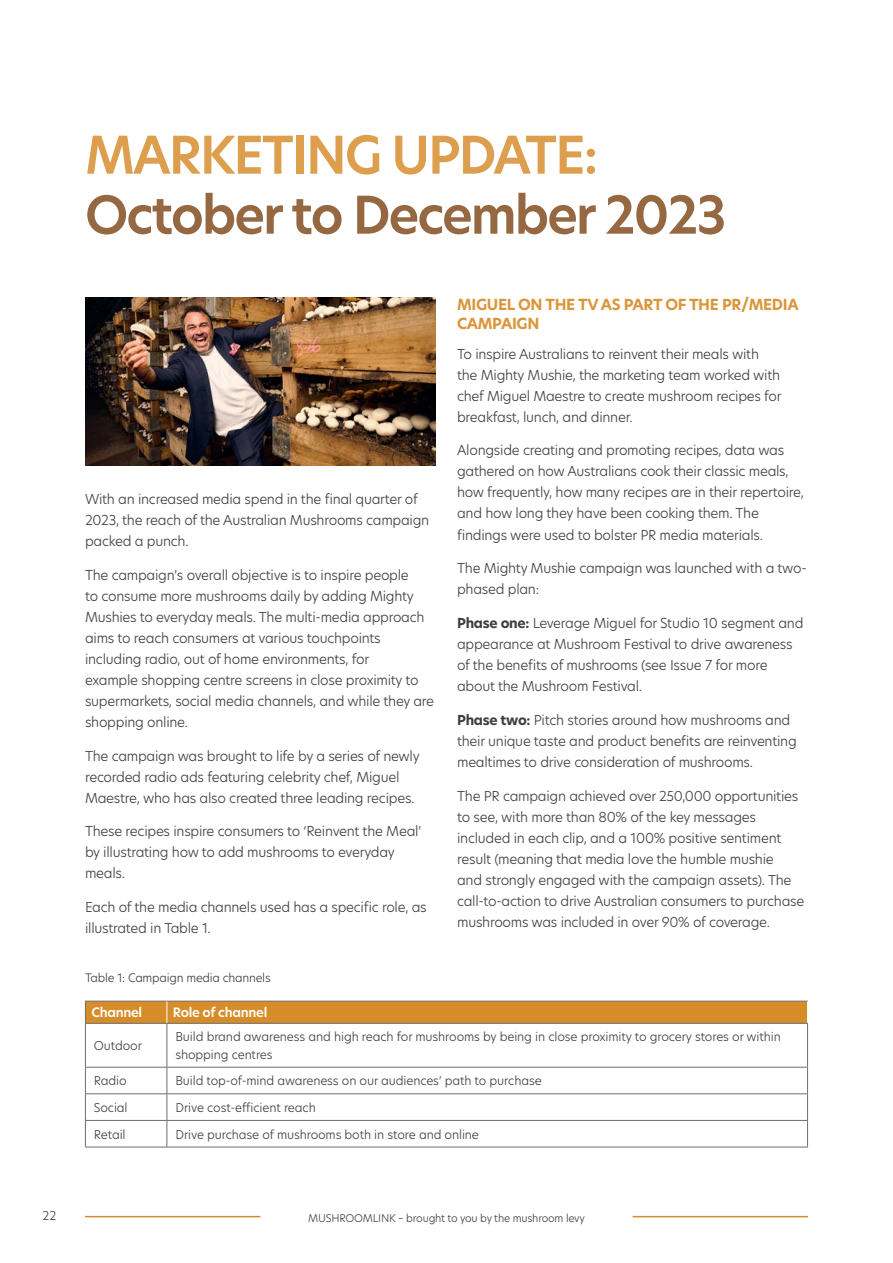
<style>
.page{position:relative;width:893px;height:1263px;background:#fff}
.page>*{position:absolute;margin:0;border:0;box-sizing:border-box;transform-origin:0 0}
.Head_2_non_cap{font:600 51px/60px "New Hero";letter-spacing:-.04em;color:#956842}
.Body_head{font:700 15px/19.5px "New Hero";letter-spacing:-.02em;color:#da963a}
.Body_copy{font:300 13.5px/21px "New Hero";letter-spacing:-.02em;color:#3e3e3f}
.Tab_sub_head{font:600 12.75px "New Hero";letter-spacing:-.02em;color:#fff}
.Table_body{font:300 12px/17.2px "New Hero";letter-spacing:-.01em;color:#3e3e3f}
.t1{font:300 11.55px "New Hero";letter-spacing:-.02em;color:#3e3e3f}
.t2{font:300 10.5px "New Hero";letter-spacing:-.02em;color:#3e3e3f}
.s1{color:#dd9f4e}
.s2{font-weight:700}
</style>
<div class="page">
<hr style="left:85px;top:1216px;width:175px;height:1px;background:#d68c29">
<hr style="left:632px;top:1216px;width:176px;height:1px;background:#d68c29">
<hr style="left:167px;top:1024px;width:1px;height:43px;background:#6c6d70">
<hr style="left:85px;top:1067px;width:82px;height:1px;background:#6c6d70">
<hr style="left:167px;top:1067px;width:641px;height:1px;background:#6c6d70">
<hr style="left:85px;top:1093px;width:82px;height:1px;background:#6c6d70">
<hr style="left:167px;top:1093px;width:641px;height:1px;background:#6c6d70">
<hr style="left:85px;top:1120px;width:82px;height:1px;background:#6c6d70">
<hr style="left:167px;top:1120px;width:641px;height:1px;background:#6c6d70">
<svg style="left:167px;top:1067px;width:1px;height:80px"></svg>
<hr style="left:85px;top:1024px;width:1px;height:43px;background:#6c6d70">
<hr style="left:807px;top:1024px;width:1px;height:43px;background:#6c6d70">
<svg style="left:85px;top:1067px;width:1px;height:80px"></svg>
<svg style="left:807px;top:1067px;width:1px;height:80px"></svg>
<hr style="left:85px;top:1147px;width:82px;height:1px;background:#6c6d70">
<hr style="left:167px;top:1147px;width:641px;height:1px;background:#6c6d70">
<hr style="left:85px;top:1023px;width:82px;height:1px;background:#6c6d70">
<hr style="left:167px;top:1023px;width:641px;height:1px;background:#6c6d70">
<svg style="left:85px;top:1001px;width:723px;height:22px;background:#d18b2c"></svg>
<img style="left:85px;top:298px;width:351px;height:168px">
<p class="Table_body" style="left:43px;top:1207px;width:15px">22</p>
<p class="Head_2_non_cap" style="left:85px;top:125px;width:643px"><span class="s1">MARKETING UPDATE:<br></span>October to December 2023</p>
<p class="Body_copy" style="left:85px;top:488px;width:346px">With an increased media spend in the final quarter of<br>2023, the reach of the Australian Mushrooms campaign packed a punch.</p>
<p class="Body_copy" style="left:85px;top:564px;width:351px">The campaign’s overall objective is to inspire people<br>to consume more mushrooms daily by adding Mighty Mushies to everyday meals. The multi-media approach aims to reach consumers at various touchpoints including radio, out of home environments, for<br>example shopping centre screens in close proximity to supermarkets, social media channels, and while they are shopping online.</p>
<p class="Body_copy" style="left:85px;top:745px;width:336px">The campaign was brought to life by a series of newly recorded radio ads featuring celebrity chef, Miguel<br>Maestre, who has also created three leading recipes.</p>
<p class="Body_copy" style="left:85px;top:821px;width:338px">These recipes inspire consumers to ‘Reinvent the Meal’ by illustrating how to add mushrooms to everyday meals.</p>
<p class="Body_copy" style="left:85px;top:896px;width:343px">Each of the media channels used has a specific role, as illustrated in Table 1.</p>
<p class="Body_head" style="left:457px;top:294px;width:343px">MIGUEL ON THE TV AS PART OF THE PR/MEDIA<br>CAMPAIGN</p>
<p class="Body_copy" style="left:457px;top:343px;width:326px">To inspire Australians to reinvent their meals with the Mighty Mushie, the marketing team worked with chef Miguel Maestre to create mushroom recipes for breakfast, lunch, and dinner.</p>
<p class="Body_copy" style="left:457px;top:440px;width:348px">Alongside creating and promoting recipes, data was gathered on how Australians cook their classic meals, how frequently, how many recipes are in their repertoire, and how long they have been cooking them. The findings were used to bolster PR media materials.</p>
<p class="Body_copy" style="left:457px;top:557px;width:351px">The Mighty Mushie campaign was launched with a two&shy;phased plan:</p>
<p class="Body_copy" style="left:457px;top:612px;width:348px"><span class="s2">Phase one:</span> Leverage Miguel for Studio 10 segment and appearance at Mushroom Festival to drive awareness of the benefits of mushrooms (see Issue 7 for more about the Mushroom Festival.</p>
<p class="Body_copy" style="left:457px;top:709px;width:341px"><span class="s2">Phase two:</span> Pitch stories around how mushrooms and their unique taste and product benefits are reinventing mealtimes to drive consideration of mushrooms.</p>
<p class="Body_copy" style="left:457px;top:785px;width:349px">The PR campaign achieved over 250,000 opportunities to see, with more than 80% of the key messages included in each clip, and a 100% positive sentiment result (meaning that media love the humble mushie<br>and strongly engaged with the campaign assets). The call-to-action to drive Australian consumers to purchase mushrooms was included in over 90% of coverage.</p>
<p class="t1" style="left:85px;top:970px;width:187px">Table 1: Campaign media channels</p>
<p class="Tab_sub_head" style="left:91px;top:1004px;width:52px">Channel</p>
<p class="Tab_sub_head" style="left:173px;top:1004px;width:96px">Role of channel</p>
<p class="Table_body" style="left:94px;top:1037px;width:50px">Outdoor</p>
<p class="Table_body" style="left:175px;top:1028px;width:607px">Build brand awareness and high reach for mushrooms by being in close proximity to grocery stores or within shopping centres</p>
<p class="Table_body" style="left:94px;top:1072px;width:34px">Radio</p>
<p class="Table_body" style="left:175px;top:1072px;width:368px">Build top-of-mind awareness on our audiences’ path to purchase</p>
<p class="Table_body" style="left:94px;top:1098px;width:35px">Social</p>
<p class="Table_body" style="left:175px;top:1098px;width:142px">Drive cost-efficient reach</p>
<p class="Table_body" style="left:94px;top:1125px;width:33px">Retail</p>
<p class="Table_body" style="left:175px;top:1125px;width:305px">Drive purchase of mushrooms both in store and online</p>
<p class="t2" style="left:308px;top:1210px;width:278px">MUSHROOMLINK – brought to you by the mushroom levy</p>
</div>
